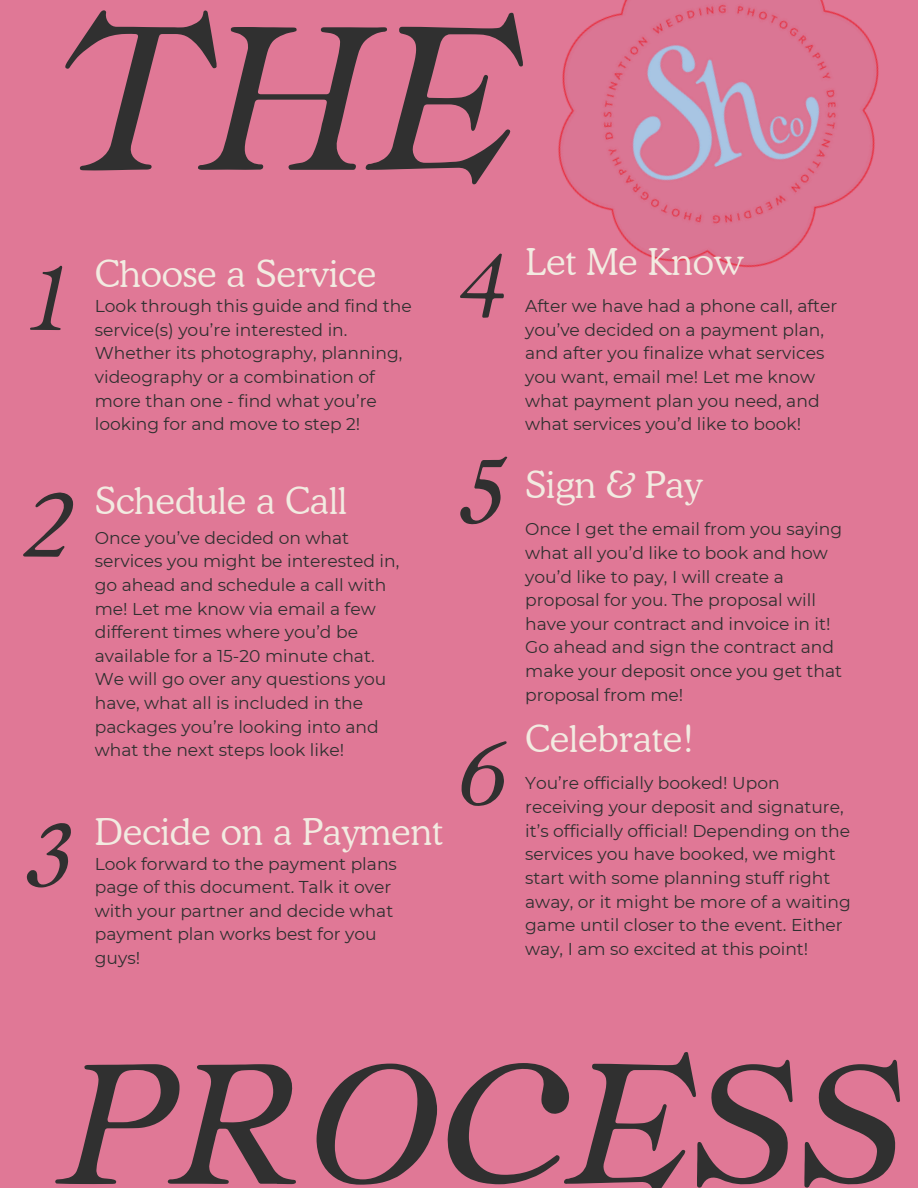
<style>
.page{position:relative;width:918px;height:1188px;background:#e07896}
.page>*{position:absolute;margin:0;border:0;box-sizing:border-box;transform-origin:0 0}
.t1{font:226.2px "Ten Pounds";color:#303030}
.t2{font:189.75px "Ten Pounds";color:#303030}
.t3{font:101.85px "Ten Pounds";color:#303030}
.t4{font:300 36.75px "Cooper BT";color:#f2ebe1}
.t5{font:17.1px/23.7px "Montserrat";color:#303030}
</style>
<div class="page">
<img style="left:558px;top:0;width:321px;height:268px">
<h1 class="t1" style="left:50px;top:-41px;width:467px">THE</h1>
<h3 class="t3" style="left:34px;top:235px;width:33px">1</h3>
<p class="t4" style="left:95px;top:252px;width:283px">Choose a Service</p>
<h3 class="t5" style="left:95px;top:294px;width:318px">Look through this guide and find the service(s) you’re interested in.<br>Whether its photography, planning, videography or a combination of more than one - find what you’re looking for and move to step 2!</h3>
<h3 class="t3" style="left:26px;top:462px;width:49px">2</h3>
<p class="t4" style="left:95px;top:478px;width:254px">Schedule a Call</p>
<p class="t5" style="left:95px;top:526px;width:306px">Once you’ve decided on what services you might be interested in, go ahead and schedule a call with me! Let me know via email a few different times where you’d be available for a 15-20 minute chat.<br>We will go over any questions you have, what all is included in the packages you’re looking into and what the next steps look like!</p>
<p class="t3" style="left:27px;top:793px;width:46px">3</p>
<p class="t4" style="left:95px;top:809px;width:350px">Decide on a Payment</p>
<p class="t5" style="left:95px;top:852px;width:304px">Look forward to the payment plans page of this document. Talk it over with your partner and decide what payment plan works best for you guys!</p>
<h3 class="t3" style="left:456px;top:223px;width:55px">4</h3>
<p class="t3" style="left:461px;top:429px;width:46px">5</p>
<h2 class="t3" style="left:457px;top:711px;width:53px">6</h2>
<h3 class="t4" style="left:525px;top:240px;width:219px">Let Me Know</h3>
<p class="t5" style="left:525px;top:294px;width:314px">After we have had a phone call, after you’ve decided on a payment plan, and after you finalize what services you want, email me! Let me know what payment plan you need, and what services you’d like to book!</p>
<h3 class="t4" style="left:525px;top:463px;width:178px">Sign &amp; Pay</h3>
<p class="t5" style="left:525px;top:517px;width:319px">Once I get the email from you saying what all you’d like to book and how you’d like to pay, I will create a proposal for you. The proposal will have your contract and invoice in it!<br>Go ahead and sign the contract and make your deposit once you get that proposal from me!</p>
<p class="t4" style="left:525px;top:716px;width:171px">Celebrate!</p>
<p class="t5" style="left:525px;top:771px;width:327px">You’re officially booked! Upon receiving your deposit and signature, it’s officially official! Depending on the services you have booked, we might start with some planning stuff right away, or it might be more of a waiting game until closer to the event. Either way, I am so excited at this point!</p>
<p class="t2" style="left:60px;top:1007px;width:845px">PROCESS</p>
</div>
